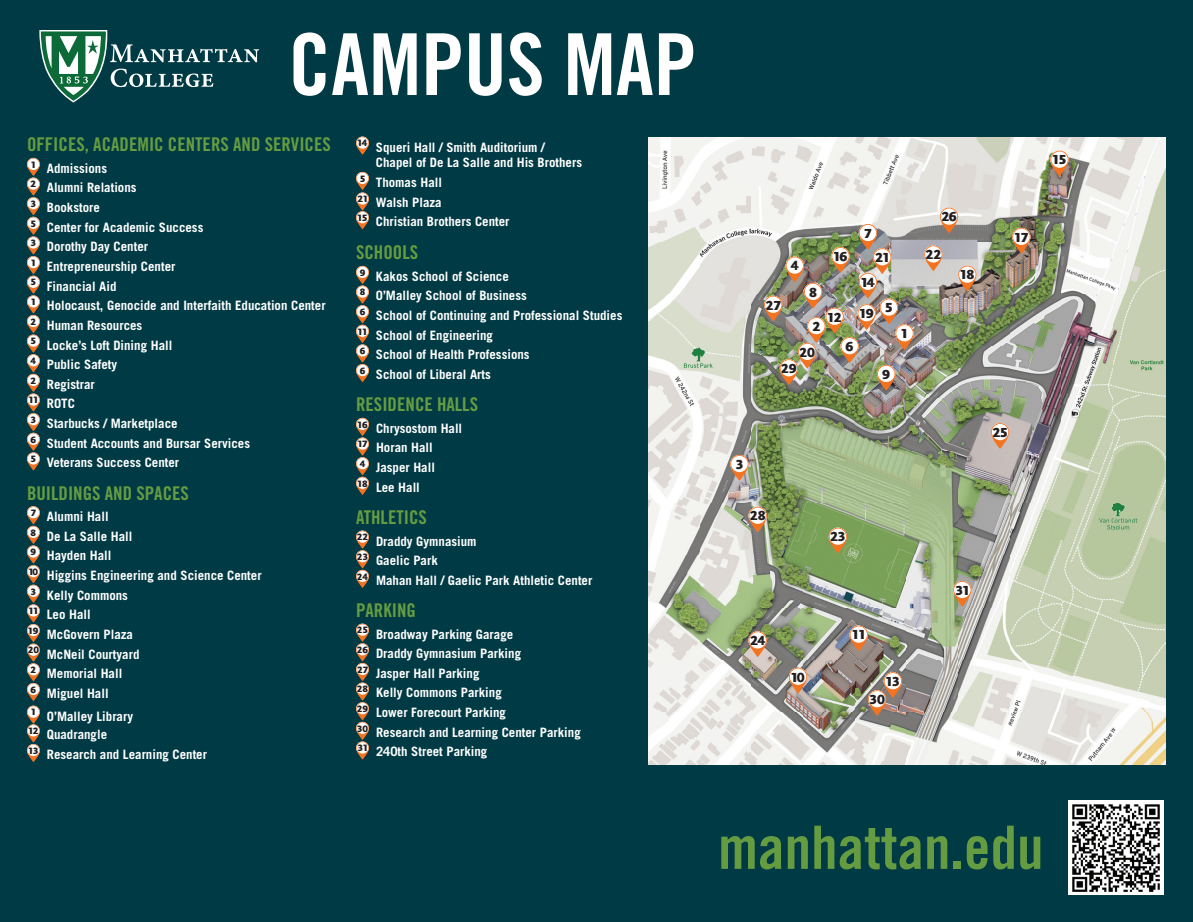
<style>
.page{position:relative;width:1193px;height:922px;background:#fff}
.page>*{position:absolute;margin:0;border:0;box-sizing:border-box;transform-origin:0 0}
.t1{font:85.35px "Trade Gothic LT Std Bd Cn 20";color:#fff}
.t2{font:59.85px "Trade Gothic LT Std Bd Cn 20";color:#669c41}
.t3{font:18.9px "Trade Gothic LT Std Bd Cn 20";color:#669c41}
.t4{font:900 13.65px "Scala Sans OT";color:#231f20}
.t5{font:700 12.9px/19.6px "Trade Gothic LT Std";color:#fff}
.t6{font:900 9.6px "Scala Sans OT";color:#231f20}
</style>
<div class="page">
<div style="left:0;top:0;width:1192px;height:921px;background:#003a44"></div>
<img style="left:1068px;top:800px;width:95px;height:94px">
<img style="left:648px;top:137px;width:517px;height:627px">
<svg style="left:849px;top:625px;width:19px;height:26px"></svg>
<svg style="left:730px;top:455px;width:18px;height:25px"></svg>
<svg style="left:789px;top:667px;width:18px;height:26px"></svg>
<svg style="left:1050px;top:151px;width:18px;height:25px"></svg>
<svg style="left:1012px;top:228px;width:18px;height:25px"></svg>
<svg style="left:958px;top:265px;width:18px;height:26px"></svg>
<svg style="left:924px;top:245px;width:18px;height:26px"></svg>
<svg style="left:828px;top:527px;width:19px;height:26px"></svg>
<svg style="left:748px;top:631px;width:19px;height:26px"></svg>
<svg style="left:990px;top:423px;width:19px;height:26px"></svg>
<svg style="left:939px;top:207px;width:19px;height:26px"></svg>
<svg style="left:868px;top:672px;width:34px;height:43px"></svg>
<svg style="left:748px;top:506px;width:19px;height:26px"></svg>
<svg style="left:953px;top:581px;width:18px;height:25px"></svg>
<img style="left:764px;top:224px;width:149px;height:166px">
<svg style="left:39px;top:30px;width:220px;height:73px"></svg>
<svg style="left:27px;top:158px;width:13px;height:312px"></svg>
<svg style="left:27px;top:506px;width:13px;height:256px"></svg>
<svg style="left:356px;top:137px;width:13px;height:18px"></svg>
<svg style="left:356px;top:172px;width:13px;height:57px"></svg>
<svg style="left:356px;top:266px;width:13px;height:116px"></svg>
<svg style="left:356px;top:418px;width:13px;height:77px"></svg>
<svg style="left:356px;top:530px;width:13px;height:58px"></svg>
<svg style="left:356px;top:623px;width:13px;height:136px"></svg>
<h1 class="t1" style="left:288px;top:13px;width:409px">CAMPUS MAP</h1>
<h3 class="t3" style="left:27px;top:133px;width:305px">OFFICES, ACADEMIC CENTERS AND SERVICES</h3>
<p class="t6" style="left:31px;top:159px;width:6px">1</p>
<p class="t5" style="left:47px;top:158px;width:62px">Admissions</p>
<p class="t6" style="left:31px;top:179px;width:7px">2</p>
<p class="t5" style="left:47px;top:178px;width:91px">Alumni Relations</p>
<p class="t6" style="left:31px;top:198px;width:7px">3</p>
<p class="t5" style="left:47px;top:197px;width:55px">Bookstore</p>
<p class="t6" style="left:31px;top:218px;width:7px">5</p>
<p class="t5" style="left:47px;top:217px;width:158px">Center for Academic Success</p>
<p class="t6" style="left:31px;top:237px;width:7px">3</p>
<p class="t5" style="left:47px;top:237px;width:103px">Dorothy Day Center</p>
<p class="t6" style="left:31px;top:257px;width:6px">1</p>
<p class="t5" style="left:47px;top:256px;width:130px">Entrepreneurship Center</p>
<p class="t6" style="left:31px;top:277px;width:7px">5</p>
<p class="t5" style="left:47px;top:276px;width:71px">Financial Aid</p>
<p class="t6" style="left:31px;top:296px;width:6px">1</p>
<p class="t5" style="left:47px;top:295px;width:280px">Holocaust, Genocide and Interfaith Education Center</p>
<p class="t6" style="left:31px;top:316px;width:7px">2</p>
<p class="t5" style="left:47px;top:315px;width:97px">Human Resources</p>
<p class="t6" style="left:31px;top:336px;width:7px">5</p>
<p class="t5" style="left:47px;top:335px;width:127px">Locke’s Loft Dining Hall</p>
<p class="t6" style="left:31px;top:355px;width:7px">4</p>
<p class="t5" style="left:47px;top:354px;width:72px">Public Safety</p>
<p class="t6" style="left:31px;top:375px;width:7px">2</p>
<p class="t5" style="left:47px;top:374px;width:50px">Registrar</p>
<p class="t6" style="left:29px;top:394px;width:11px">11</p>
<p class="t5" style="left:47px;top:394px;width:30px">ROTC</p>
<p class="t6" style="left:31px;top:414px;width:7px">3</p>
<p class="t5" style="left:47px;top:413px;width:132px">Starbucks / Marketplace</p>
<p class="t6" style="left:31px;top:434px;width:7px">6</p>
<p class="t5" style="left:47px;top:433px;width:205px">Student Accounts and Bursar Services</p>
<p class="t6" style="left:31px;top:453px;width:7px">5</p>
<p class="t5" style="left:47px;top:452px;width:134px">Veterans Success Center</p>
<h3 class="t3" style="left:27px;top:481px;width:163px">BUILDINGS AND SPACES</h3>
<p class="t6" style="left:31px;top:507px;width:7px">7</p>
<p class="t5" style="left:47px;top:506px;width:63px">Alumni Hall</p>
<p class="t6" style="left:31px;top:527px;width:7px">8</p>
<p class="t5" style="left:47px;top:526px;width:87px">De La Salle Hall</p>
<p class="t6" style="left:31px;top:546px;width:7px">9</p>
<p class="t5" style="left:47px;top:545px;width:66px">Hayden Hall</p>
<p class="t6" style="left:29px;top:566px;width:11px">10</p>
<p class="t5" style="left:47px;top:565px;width:216px">Higgins Engineering and Science Center</p>
<p class="t6" style="left:31px;top:586px;width:7px">3</p>
<p class="t5" style="left:47px;top:585px;width:83px">Kelly Commons</p>
<p class="t6" style="left:29px;top:605px;width:11px">11</p>
<p class="t5" style="left:47px;top:604px;width:45px">Leo Hall</p>
<p class="t6" style="left:28px;top:625px;width:12px">19</p>
<p class="t5" style="left:47px;top:624px;width:88px">McGovern Plaza</p>
<p class="t6" style="left:28px;top:644px;width:13px">20</p>
<p class="t5" style="left:47px;top:644px;width:94px">McNeil Courtyard</p>
<p class="t6" style="left:31px;top:664px;width:7px">2</p>
<p class="t5" style="left:47px;top:663px;width:77px">Memorial Hall</p>
<p class="t6" style="left:31px;top:684px;width:7px">6</p>
<p class="t5" style="left:31px;top:681px;width:103px;line-height:22.6px;text-indent:16px">Miguel Hall<br><sup>1</sup> O’Malley Library</p>
<p class="t6" style="left:29px;top:725px;width:11px">12</p>
<p class="t5" style="left:47px;top:724px;width:62px">Quadrangle</p>
<p class="t6" style="left:28px;top:745px;width:12px">13</p>
<p class="t5" style="left:47px;top:744px;width:162px">Research and Learning Center</p>
<p class="t6" style="left:357px;top:138px;width:11px">14</p>
<p class="t5" style="left:376px;top:139px;width:208px;line-height:15.8px">Squeri Hall / Smith Auditorium /<br>Chapel of De La Salle and His Brothers</p>
<p class="t6" style="left:360px;top:173px;width:7px">5</p>
<p class="t5" style="left:376px;top:172px;width:68px">Thomas Hall</p>
<p class="t6" style="left:357px;top:193px;width:12px">21</p>
<p class="t5" style="left:376px;top:193px;width:67px">Walsh Plaza</p>
<p class="t6" style="left:357px;top:212px;width:11px">15</p>
<p class="t5" style="left:376px;top:211px;width:135px">Christian Brothers Center</p>
<h3 class="t3" style="left:356px;top:241px;width:64px">SCHOOLS</h3>
<p class="t6" style="left:360px;top:267px;width:7px">9</p>
<p class="t5" style="left:376px;top:266px;width:134px">Kakos School of Science</p>
<p class="t6" style="left:360px;top:286px;width:7px">8</p>
<p class="t5" style="left:376px;top:286px;width:152px">O’Malley School of Business</p>
<p class="t6" style="left:360px;top:306px;width:7px">6</p>
<p class="t5" style="left:376px;top:305px;width:248px">School of Continuing and Professional Studies</p>
<p class="t6" style="left:358px;top:326px;width:11px">11</p>
<p class="t5" style="left:376px;top:325px;width:119px">School of Engineering</p>
<p class="t6" style="left:360px;top:345px;width:7px">6</p>
<p class="t5" style="left:376px;top:345px;width:155px">School of Health Professions</p>
<p class="t6" style="left:360px;top:365px;width:7px">6</p>
<p class="t5" style="left:376px;top:364px;width:116px">School of Liberal Arts</p>
<h3 class="t3" style="left:356px;top:393px;width:123px">RESIDENCE HALLS</h3>
<p class="t5" style="left:357px;top:418px;width:106px"><sup>16</sup> Chrysostom Hall<br><sup>17</sup> Horan Hall<br><sup>4</sup> Jasper Hall<br><sup>18</sup> Lee Hall</p>
<h3 class="t3" style="left:356px;top:505px;width:72px">ATHLETICS</h3>
<p class="t5" style="left:357px;top:531px;width:237px"><sup>22</sup> Draddy Gymnasium<br><sup>23</sup> Gaelic Park<br><sup>24</sup> Mahan Hall / Gaelic Park Athletic Center</p>
<h3 class="t3" style="left:356px;top:598px;width:61px">PARKING</h3>
<p class="t5" style="left:357px;top:624px;width:225px"><sup>25</sup> Broadway Parking Garage<br><sup>26</sup> Draddy Gymnasium Parking<br><sup>27</sup> Jasper Hall Parking<br><sup>28</sup> Kelly Commons Parking<br><sup>29</sup> Lower Forecourt Parking<br><sup>30</sup> Research and Learning Center Parking<br><sup>31</sup> 240th Street Parking</p>
<p class="t4" style="left:765px;top:297px;width:17px">27</p>
<p class="t4" style="left:790px;top:258px;width:9px">4</p>
<p class="t4" style="left:809px;top:284px;width:9px">8</p>
<p class="t4" style="left:812px;top:318px;width:9px">2</p>
<p class="t4" style="left:799px;top:344px;width:17px">20</p>
<p class="t4" style="left:781px;top:361px;width:17px">29</p>
<p class="t4" style="left:833px;top:248px;width:15px">16</p>
<p class="t4" style="left:827px;top:309px;width:16px">12</p>
<p class="t4" style="left:864px;top:225px;width:9px">7</p>
<p class="t4" style="left:875px;top:250px;width:16px">21</p>
<p class="t4" style="left:861px;top:274px;width:15px">14</p>
<p class="t4" style="left:859px;top:306px;width:16px">19</p>
<p class="t4" style="left:885px;top:300px;width:9px">5</p>
<p class="t4" style="left:845px;top:338px;width:9px">6</p>
<p class="t4" style="left:882px;top:366px;width:9px">9</p>
<p class="t4" style="left:901px;top:326px;width:8px">1</p>
<p class="t4" style="left:941px;top:209px;width:17px">26</p>
<p class="t4" style="left:925px;top:247px;width:17px">22</p>
<p class="t4" style="left:960px;top:267px;width:16px">18</p>
<p class="t4" style="left:1014px;top:229px;width:15px">17</p>
<p class="t4" style="left:735px;top:456px;width:9px">3</p>
<p class="t4" style="left:749px;top:508px;width:17px">28</p>
<p class="t4" style="left:830px;top:529px;width:17px">23</p>
<p class="t4" style="left:750px;top:632px;width:17px">24</p>
<p class="t4" style="left:852px;top:627px;width:15px">11</p>
<p class="t4" style="left:791px;top:669px;width:15px">10</p>
<p class="t4" style="left:885px;top:673px;width:15px">13</p>
<p class="t4" style="left:869px;top:691px;width:17px">30</p>
<p class="t4" style="left:992px;top:424px;width:17px">25</p>
<p class="t4" style="left:955px;top:582px;width:16px">31</p>
<p class="t4" style="left:1052px;top:152px;width:15px">15</p>
<h2 class="t2" style="left:718px;top:811px;width:327px">manhattan.edu</h2>
</div>
